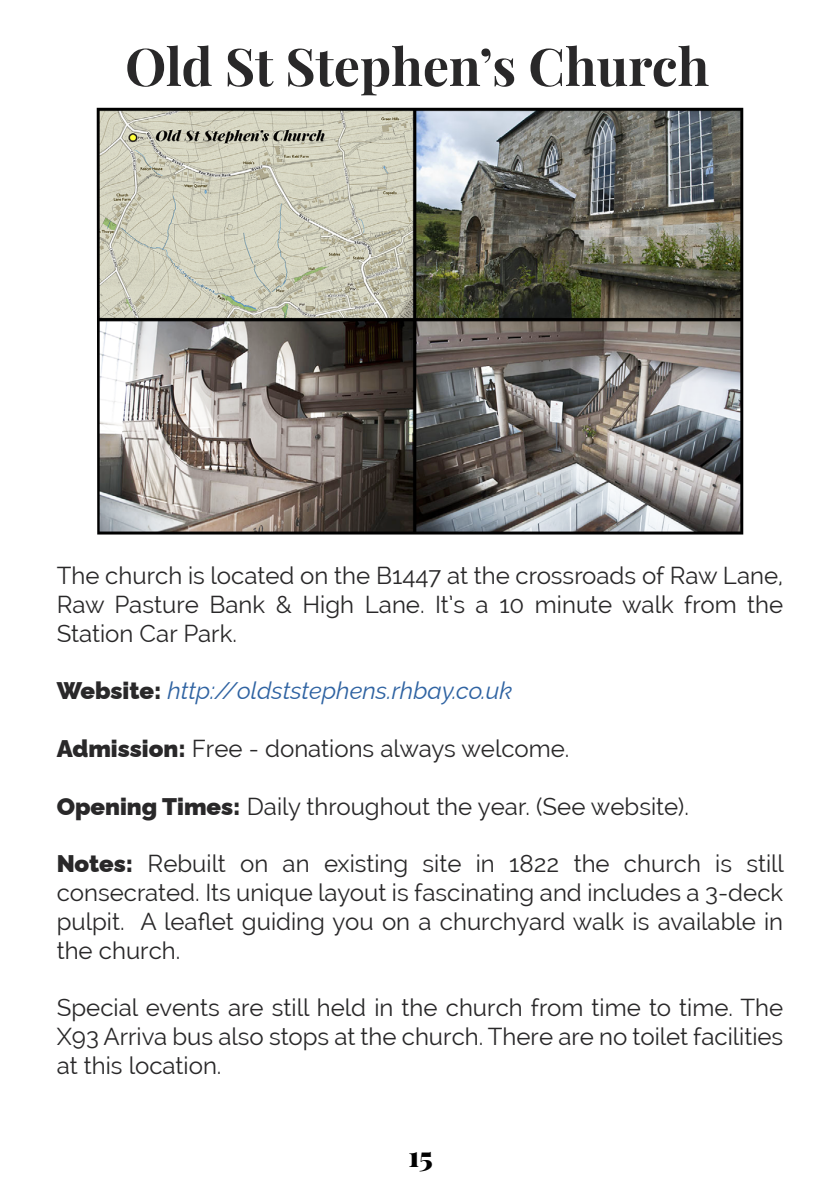
<style>
.page{position:relative;width:840px;height:1191px;background:#fff}
.page>*{position:absolute;margin:0;border:0;box-sizing:border-box;transform-origin:0 0}
.t1{font:700 52px "Playfair Display";color:#292829}
.t2{font:900 28px "Playfair Display";color:#000}
.t3{font:24px/28.8px "Raleway";color:#292829;text-align:justify}
.t4{font:italic 24px "Raleway";color:#2f63a2}
.s1{font-weight:900;font-style:normal;color:#292829}
.s2{font-weight:900}
</style>
<div class="page">
<img style="left:97px;top:108px;width:645px;height:426px">
<h1 class="t1" style="left:125px;top:26px;width:585px">Old St Stephen’s Church</h1>
<p class="t3" style="left:57px;top:561px;width:727px">The church is located on the B1447 at the crossroads of Raw Lane, Raw Pasture Bank &amp; High Lane. It’s a 10 minute walk from the Station Car Park.</p>
<p class="t4" style="left:57px;top:671px;width:457px"><span class="s1">Website:</span> http://oldststephens.rhbay.co.uk</p>
<p class="t3" style="left:57px;top:734px;width:514px"><span class="s2">Admission:</span> Free - donations always welcome.</p>
<p class="t3" style="left:57px;top:791px;width:633px"><span class="s2">Opening Times:</span> Daily throughout the year. (See website).</p>
<p class="t3" style="left:57px;top:849px;width:728px"><span class="s2">Notes:</span> Rebuilt on an existing site in 1822 the church is still consecrated. Its unique layout is fascinating and includes a 3-deck pulpit. A leaflet guiding you on a churchyard walk is available in the church.</p>
<p class="t3" style="left:57px;top:993px;width:727px">Special events are still held in the church from time to time. The X93 Arriva bus also stops at the church. There are no toilet facilities at this location.</p>
<p class="t2" style="left:408px;top:1135px;width:26px">15</p>
</div>
